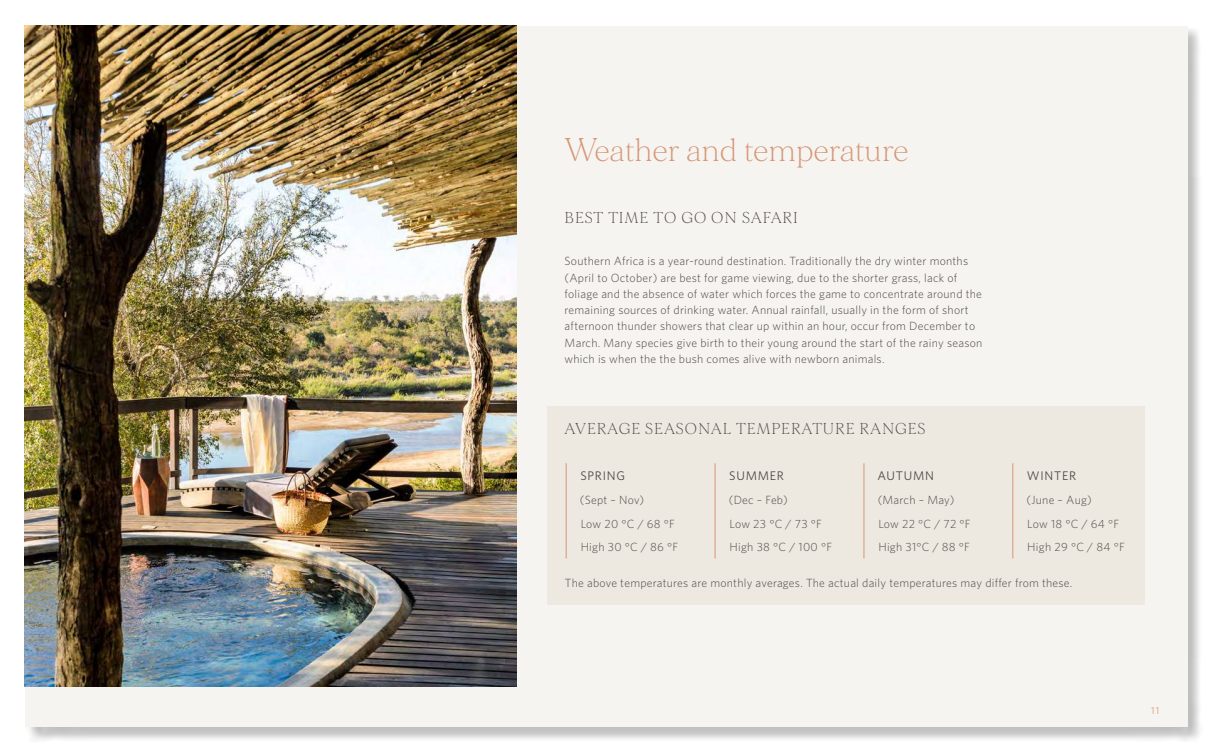
<style>
.page{position:relative;width:1213px;height:750px;background:#fff}
.page>*{position:absolute;margin:0;border:0;box-sizing:border-box;transform-origin:0 0}
.t1{font:200 31.25px "Morion";color:#d69677}
.t2{font:200 15px "Morion";letter-spacing:.06em;color:#4d4945}
.t3{font:12.5px "Whitney";letter-spacing:.06em;color:#4d4945}
.t4{font:300 11.88px/16.2px "Whitney";letter-spacing:.02em;color:#4d4945}
.t5{font:10px "Whitney";color:#d69677}
</style>
<div class="page">
<div style="left:26px;top:27px;width:1177px;height:715px;background:#808080;opacity:.5"></div>
<div style="left:25px;top:26px;width:1162px;height:700px;background:#f6f4f0"></div>
<div style="left:547px;top:406px;width:597px;height:199px;background:#ede9e1"></div>
<img style="left:25px;top:26px;width:491px;height:661px">
<svg style="left:566px;top:463px;width:1px;height:95px"></svg>
<svg style="left:714px;top:463px;width:1px;height:95px"></svg>
<svg style="left:863px;top:463px;width:1px;height:95px"></svg>
<svg style="left:1012px;top:463px;width:1px;height:95px"></svg>
<h1 class="t1" style="left:564px;top:133px;width:345px">Weather and temperature</h1>
<p class="t2" style="left:564px;top:209px;width:235px">BEST TIME TO GO ON SAFARI</p>
<p class="t4" style="left:564px;top:253px;width:419px">Southern Africa is a year-round destination. Traditionally the dry winter months (April to October) are best for game viewing, due to the shorter grass, lack of foliage and the absence of water which forces the game to concentrate around the remaining sources of drinking water. Annual rainfall, usually in the form of short afternoon thunder showers that clear up within an hour, occur from December to March. Many species give birth to their young around the start of the rainy season which is when the the bush comes alive with newborn animals.</p>
<p class="t2" style="left:564px;top:420px;width:362px">AVERAGE SEASONAL TEMPERATURE RANGES</p>
<p class="t3" style="left:580px;top:468px;width:46px">SPRING</p>
<p class="t3" style="left:729px;top:468px;width:56px">SUMMER</p>
<p class="t3" style="left:877px;top:468px;width:58px">AUTUMN</p>
<p class="t3" style="left:1026px;top:468px;width:51px">WINTER</p>
<p class="t4" style="left:580px;top:491px;width:66px">(Sept – Nov)</p>
<p class="t4" style="left:729px;top:491px;width:61px">(Dec – Feb)</p>
<p class="t4" style="left:877px;top:491px;width:78px">(March – May)</p>
<p class="t4" style="left:1026px;top:491px;width:67px">(June – Aug)</p>
<p class="t4" style="left:580px;top:515px;width:96px">Low 20 °C / 68 °F</p>
<p class="t4" style="left:729px;top:515px;width:94px">Low 23 °C / 73 °F</p>
<p class="t4" style="left:878px;top:515px;width:94px">Low 22 °C / 72 °F</p>
<p class="t4" style="left:1027px;top:515px;width:93px">Low 18 °C / 64 °F</p>
<p class="t4" style="left:580px;top:539px;width:99px">High 30 °C / 86 °F</p>
<p class="t4" style="left:729px;top:539px;width:104px">High 38 °C / 100 °F</p>
<p class="t4" style="left:878px;top:539px;width:93px">High 31°C / 88 °F</p>
<p class="t4" style="left:1027px;top:539px;width:99px">High 29 °C / 84 °F</p>
<p class="t4" style="left:565px;top:575px;width:509px">The above temperatures are monthly averages. The actual daily temperatures may differ from these.</p>
<p class="t5" style="left:1151px;top:704px;width:9px">11</p>
</div>
